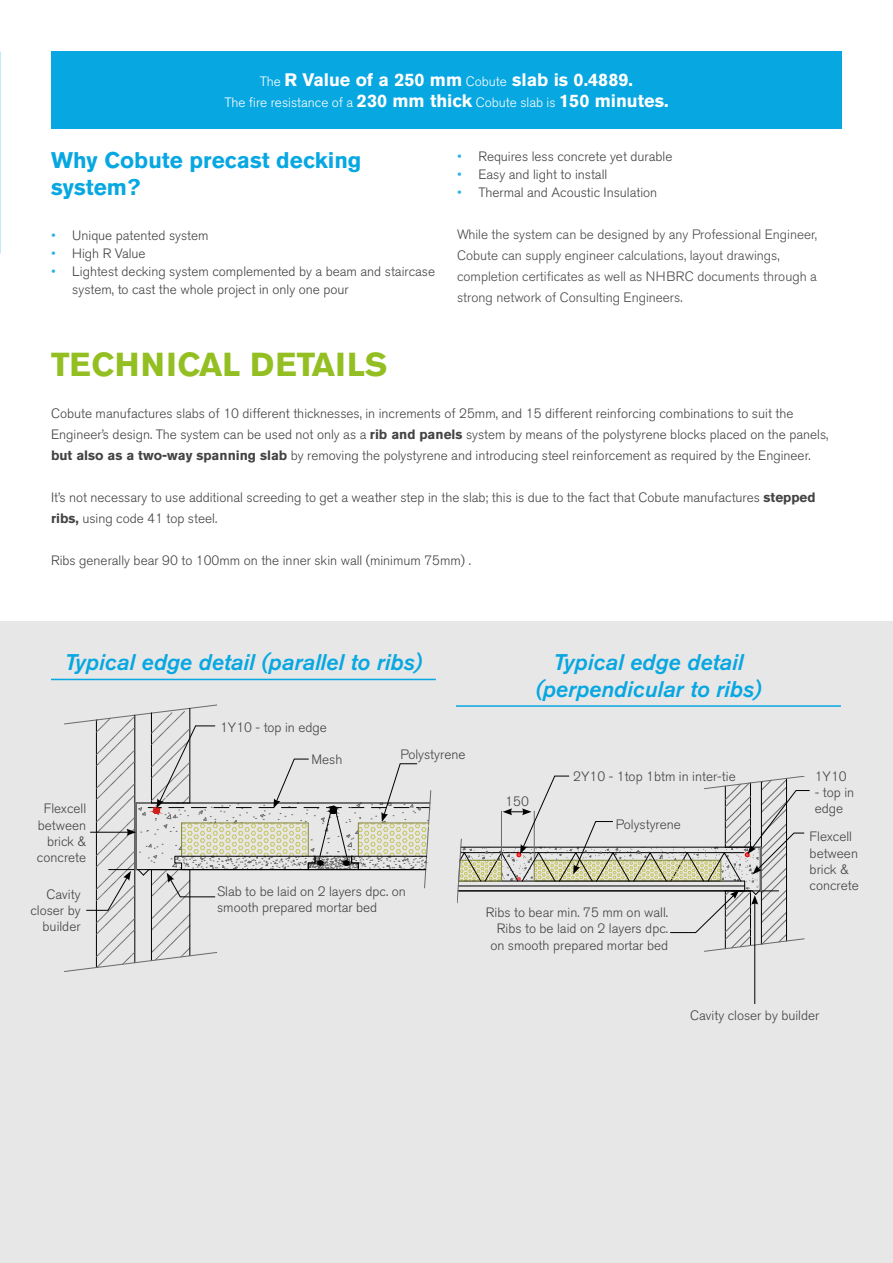
<style>
.page{position:relative;width:893px;height:1263px;background:#fff}
.page>*{position:absolute;margin:0;border:0;box-sizing:border-box;transform-origin:0 0}
.t1{font:700 33px "Akzidenz Grotesk BE";color:#93bf22}
.t2{font:italic 500 22.5px/27px "Akzidenz Grotesk BE";color:#07a7e1;text-align:center}
.t3{font:700 22.5px/27px "Akzidenz Grotesk BE";color:#07a7e1}
.t4{font:700 18px "Akzidenz Grotesk BE";color:#fff}
.t5{font:300 13.5px/16.2px "Akzidenz Grotesk BE";color:#444242}
.t6{font:300 13.5px/21px "Akzidenz Grotesk BE";color:#4a4a49}
.t7{font:300 13.5px "Akzidenz Grotesk BE";color:#fff}
.s1{font-weight:300;font-size:13.5px}
.s2{font-weight:700;font-size:18px}
.s3{font-family:"Arial";font-weight:400;color:#2cb4e5}
.s4{font-weight:700}
</style>
<div class="page">
<div style="left:0;top:621px;width:893px;height:642px;background:#e7e7e7"></div>
<div style="left:51px;top:52px;width:791px;height:77px;background:#07a7e1"></div>
<hr style="left:51px;top:679px;width:385px;height:1px;background:#07a7e1">
<svg style="left:64px;top:705px;width:367px;height:267px"></svg>
<hr style="left:456px;top:705px;width:385px;height:2px;background:#07a7e1">
<hr style="left:754px;top:902px;width:1px;height:102px;background:#000">
<svg style="left:457px;top:775px;width:353px;height:176px"></svg>
<h3 class="t4" style="left:260px;top:70px;width:375px"><span class="s1">The</span> R Value of a 250 mm <span class="s1">Cobute</span> slab is 0.4889.</h3>
<p class="t7" style="left:224px;top:95px;width:446px">The fire resistance of a <span class="s2">230 mm thick</span> Cobute slab is <span class="s2">150 minutes.</span></p>
<h2 class="t3" style="left:51px;top:146px;width:312px">Why Cobute precast decking system?</h2>
<p class="t5" style="left:51px;top:227px;width:159px"><span class="s3">•</span> Unique patented system</p>
<p class="t5" style="left:51px;top:245px;width:96px"><span class="s3">•</span> High R Value</p>
<p class="t5" style="left:72px;top:262px;width:364px;line-height:18px;text-indent:-21px"><span class="s3">•</span> Lightest decking system complemented by a beam and staircase system, to cast the whole project in only one pour</p>
<p class="t5" style="left:457px;top:148px;width:217px"><span class="s3">•</span> Requires less concrete yet durable</p>
<p class="t5" style="left:457px;top:166px;width:152px"><span class="s3">•</span> Easy and light to install</p>
<p class="t5" style="left:457px;top:184px;width:202px"><span class="s3">•</span> Thermal and Acoustic Insulation</p>
<p class="t6" style="left:457px;top:224px;width:361px">While the system can be designed by any Professional Engineer, Cobute can supply engineer calculations, layout drawings, completion certificates as well as NHBRC documents through a strong network of Consulting Engineers.</p>
<h1 class="t1" style="left:51px;top:345px;width:338px">TECHNICAL DETAILS</h1>
<p class="t5" style="left:51px;top:403px;width:779px;line-height:21px">Cobute manufactures slabs of 10 different thicknesses, in increments of 25mm, and 15 different reinforcing combinations to suit the<br>Engineer’s design. The system can be used not only as a <span class="s4">rib and panels</span> system by means of the polystyrene blocks placed on the panels, <span class="s4">but also as a two-way spanning slab</span> by removing the polystyrene and introducing steel reinforcement as required by the Engineer.</p>
<p class="t5" style="left:51px;top:487px;width:766px;line-height:21px">It’s not necessary to use additional screeding to get a weather step in the slab; this is due to the fact that Cobute manufactures <span class="s4">stepped ribs,</span> using code 41 top steel.</p>
<p class="t5" style="left:51px;top:552px;width:421px">Ribs generally bear 90 to 100mm on the inner skin wall (minimum 75mm) .</p>
<h2 class="t2" style="left:65px;top:648px;width:359px">Typical edge detail (parallel to ribs)</h2>
<p class="t5" style="left:220px;top:719px;width:108px">1Y10 - top in edge</p>
<p class="t5" style="left:311px;top:751px;width:32px">Mesh</p>
<p class="t5" style="left:400px;top:747px;width:66px">Polystyrene</p>
<p class="t5" style="left:37px;top:801px;width:51px;text-align:right">Flexcell between brick &amp; concrete</p>
<p class="t5" style="left:30px;top:886px;width:52px;text-align:right">Cavity closer by builder</p>
<p class="t5" style="left:217px;top:883px;width:190px">Slab to be laid on 2 layers dpc. on smooth prepared mortar bed</p>
<h2 class="t2" style="left:535px;top:648px;width:228px">Typical edge detail (perpendicular to ribs)</h2>
<p class="t5" style="left:505px;top:793px;width:25px">150</p>
<p class="t5" style="left:573px;top:768px;width:164px">2Y10 - 1top 1btm in inter-tie</p>
<p class="t5" style="left:616px;top:816px;width:66px">Polystyrene</p>
<p class="t5" style="left:486px;top:905px;width:184px;text-align:right">Ribs to bear min. 75 mm on wall.<br>Ribs to be laid on 2 layers dpc. on smooth prepared mortar bed</p>
<p class="t5" style="left:815px;top:768px;width:34px">1Y10</p>
<p class="t5" style="left:815px;top:784px;width:41px">- top in edge</p>
<p class="t5" style="left:810px;top:829px;width:51px">Flexcell between brick &amp; concrete</p>
<p class="t5" style="left:690px;top:1008px;width:131px">Cavity closer by builder</p>
</div>
